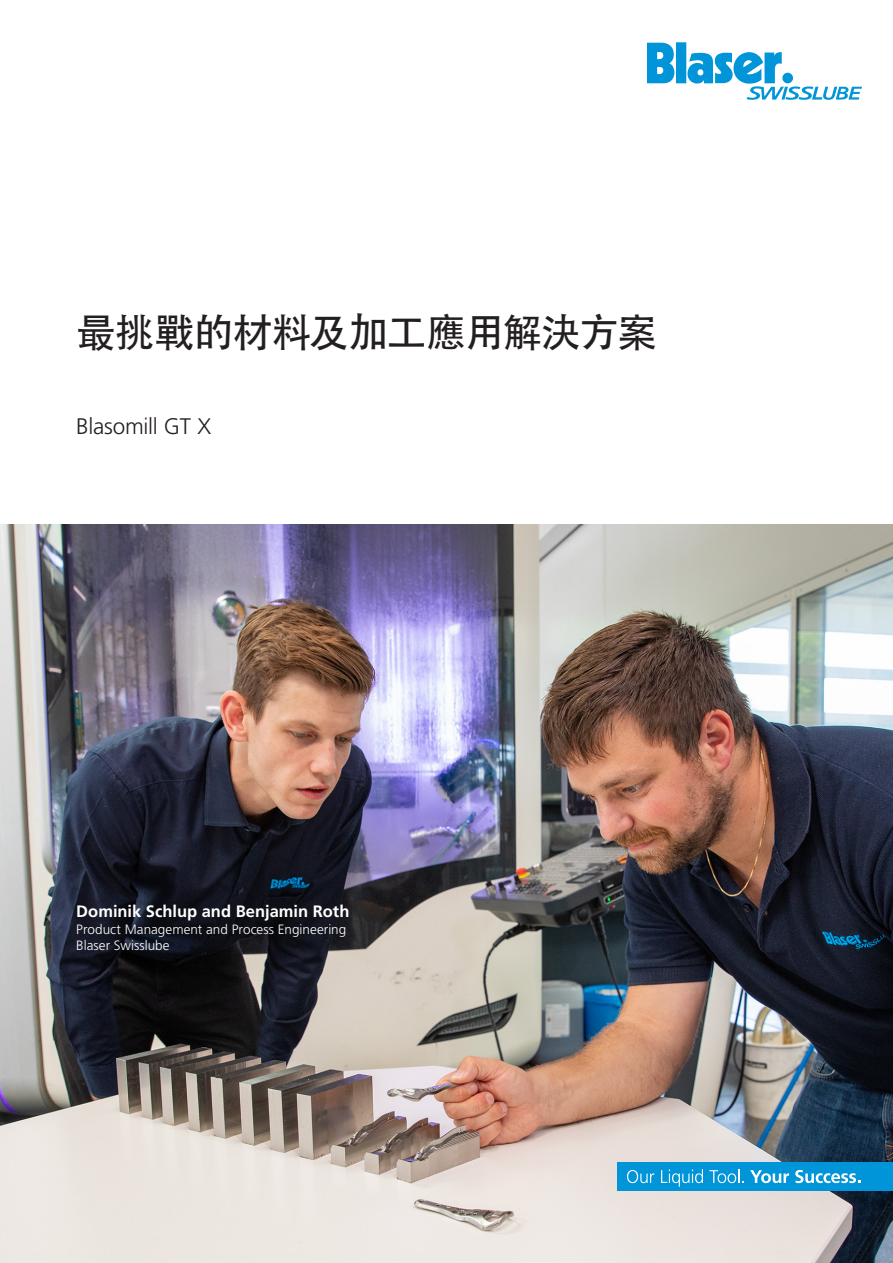
<style>
.page{position:relative;width:893px;height:1263px;background:#fff}
.page>*{position:absolute;margin:0;border:0;box-sizing:border-box;transform-origin:0 0}
.t1{font:500 39.75px "ST Heiti SC";letter-spacing:-.025em;color:#231f20}
.t2{font:300 22.5px "Frutiger LT Std";letter-spacing:-.015em;color:#231f20}
.t3{font:700 16.5px "Frutiger LT Std";color:#fff}
.t4{font:300 13.5px/16.2px "Frutiger LT Std";letter-spacing:.005em;color:#fff}
</style>
<div class="page">
<img style="left:0;top:525px;width:893px;height:738px">
<div style="left:676px;top:42px;width:10px;height:41px;background:#0095d9"></div>
<svg style="left:647px;top:43px;width:28px;height:40px"></svg>
<svg style="left:687px;top:52px;width:174px;height:48px"></svg>
<div style="left:617px;top:1162px;width:276px;height:29px;background:#0095d9"></div>
<svg style="left:627px;top:1170px;width:27px;height:13px"></svg>
<svg style="left:661px;top:1169px;width:42px;height:18px"></svg>
<svg style="left:709px;top:1169px;width:34px;height:14px"></svg>
<svg style="left:750px;top:1170px;width:39px;height:13px"></svg>
<svg style="left:795px;top:1170px;width:65px;height:13px"></svg>
<h1 class="t1" style="left:76px;top:309px;width:583px">最挑戰的材料及加工應用解決方案</h1>
<h2 class="t2" style="left:76px;top:413px;width:136px">Blasomill GT X</h2>
<p class="t3" style="left:76px;top:902px;width:275px">Dominik Schlup and Benjamin Roth</p>
<p class="t4" style="left:76px;top:921px;width:272px">Product Management and Process Engineering<br>Blaser Swisslube</p>
</div>
